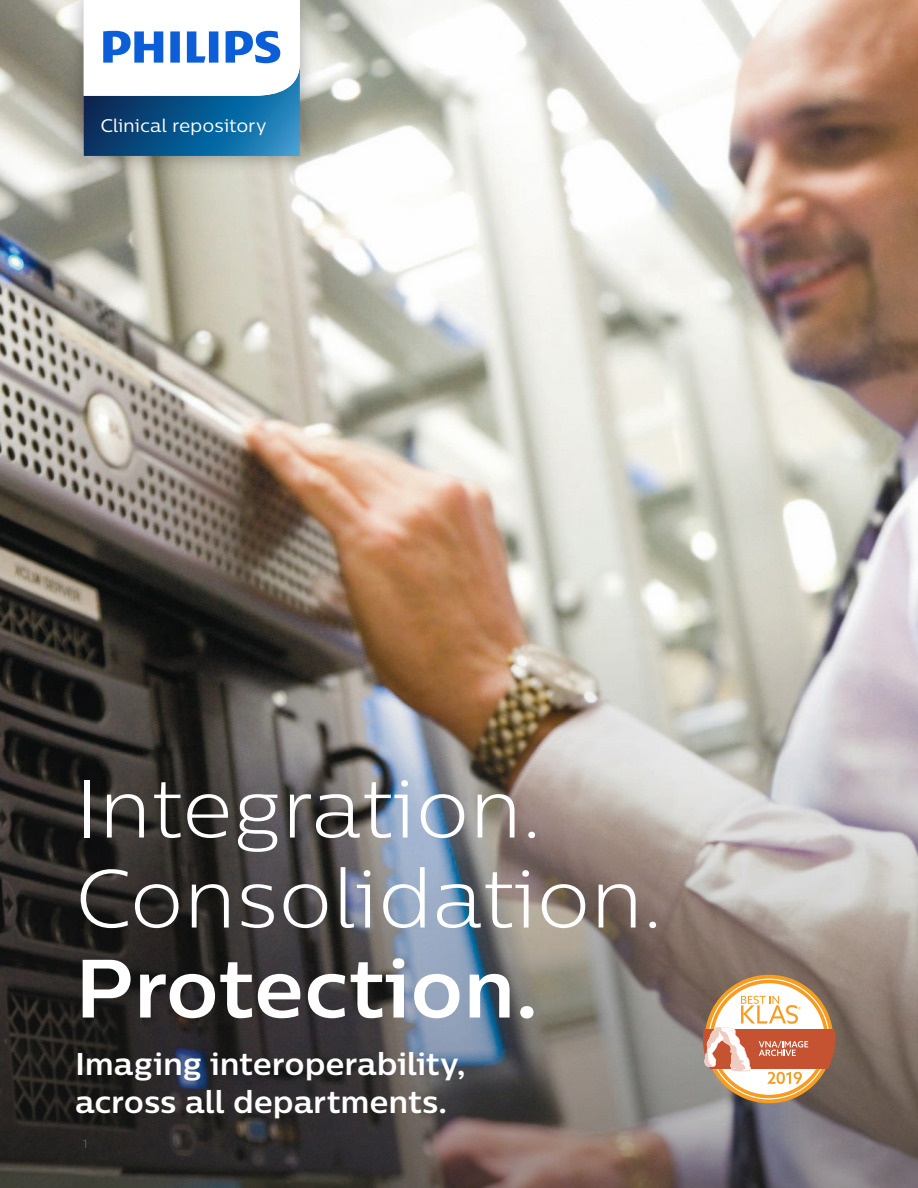
<style>
.page{position:relative;width:918px;height:1188px;background:#fff}
.page>*{position:absolute;margin:0;border:0;box-sizing:border-box;transform-origin:0 0}
._05_Main_Heading_Med{font:300 82.5px "Centrale Sans";color:#fff}
._05_Main_Heading_Med-2{font:700 82.5px "Centrale Sans";color:#fff}
._05_Main_Heading_Sma{font:700 31.5px/37.5px "Centrale Sans";letter-spacing:-.005em;color:#fff}
.t1{font:18.3px "Centrale Sans";letter-spacing:-.01em;color:#fff}
.t2{font:12px "Centrale Sans";color:#5d5d5d}
</style>
<div class="page">
<img style="left:0;top:0;width:918px;height:613px">
<img style="left:0;top:613px;width:918px;height:575px">
<img style="left:58px;top:0;width:268px;height:174px">
<svg style="left:84px;top:0;width:216px;height:156px"></svg>
<svg style="left:703px;top:1029px;width:132px;height:40px"></svg>
<svg style="left:704px;top:975px;width:129px;height:128px"></svg>
<p class="t1" style="left:100px;top:114px;width:167px">Clinical repository</p>
<p class="_05_Main_Heading_Med" style="left:75px;top:758px;width:468px">Integration.</p>
<p class="_05_Main_Heading_Med" style="left:75px;top:848px;width:589px">Consolidation.</p>
<p class="_05_Main_Heading_Med-2" style="left:75px;top:935px;width:465px">Protection.</p>
<p class="_05_Main_Heading_Sma" style="left:75px;top:1045px;width:392px">Imaging interoperability, across all departments.</p>
<p class="t2" style="left:83px;top:1136px;width:6px">1</p>
</div>
